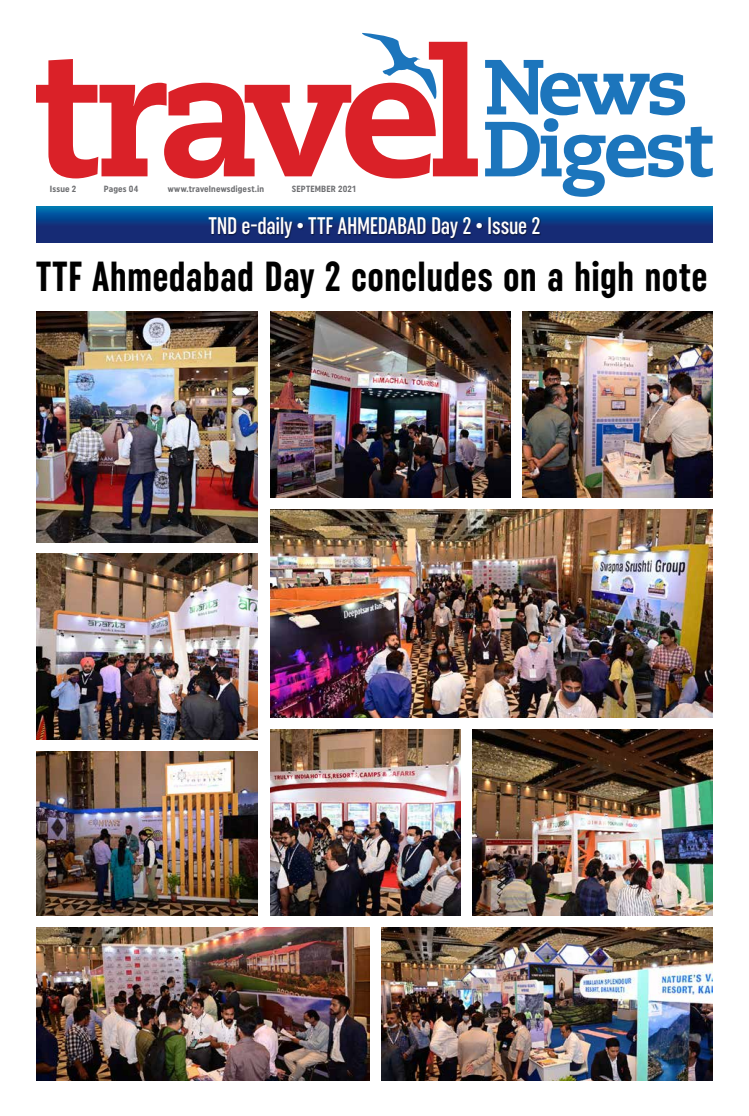
<style>
.page{position:relative;width:749px;height:1116px;background:#fff}
.page>*{position:absolute;margin:0;border:0;box-sizing:border-box;transform-origin:0 0}
.t1{font:700 extra-condensed 42px "Uniform";letter-spacing:.005em;color:#000}
.t2{font:500 extra-condensed 24px "Uniform";letter-spacing:-.01em;color:#fff}
.t3{font:700 9px "Uniform Condensed";letter-spacing:.015em;color:#6d6e71}
</style>
<div class="page">
<svg style="left:485px;top:60px;width:228px;height:137px"></svg>
<svg style="left:36px;top:42px;width:442px;height:136px"></svg>
<svg style="left:358px;top:33px;width:79px;height:68px"></svg>
<svg style="left:36px;top:207px;width:677px;height:35px;background:#0a448c"></svg>
<div style="left:208px;top:217px;width:333px;height:23px;background:#000;opacity:.51"></div>
<img style="left:36px;top:311px;width:222px;height:231px">
<img style="left:523px;top:311px;width:190px;height:187px">
<img style="left:270px;top:509px;width:443px;height:209px">
<img style="left:270px;top:729px;width:190px;height:187px">
<img style="left:472px;top:729px;width:241px;height:187px">
<img style="left:270px;top:311px;width:240px;height:187px">
<img style="left:36px;top:553px;width:222px;height:187px">
<img style="left:36px;top:751px;width:222px;height:165px">
<img style="left:36px;top:927px;width:334px;height:154px">
<img style="left:382px;top:927px;width:331px;height:154px">
<p class="t3" style="left:50px;top:184px;width:28px">Issue 2</p>
<p class="t3" style="left:104px;top:184px;width:36px">Pages 04</p>
<p class="t3" style="left:168px;top:184px;width:98px">www.travelnewsdigest.in</p>
<p class="t3" style="left:292px;top:184px;width:66px">SEPTEMBER 2021</p>
<h2 class="t2" style="left:208px;top:212px;width:334px">TND e-daily • TTF AHMEDABAD Day 2 • Issue 2</h2>
<h1 class="t1" style="left:36px;top:252px;width:673px">TTF Ahmedabad Day 2 concludes on a high note</h1>
</div>
